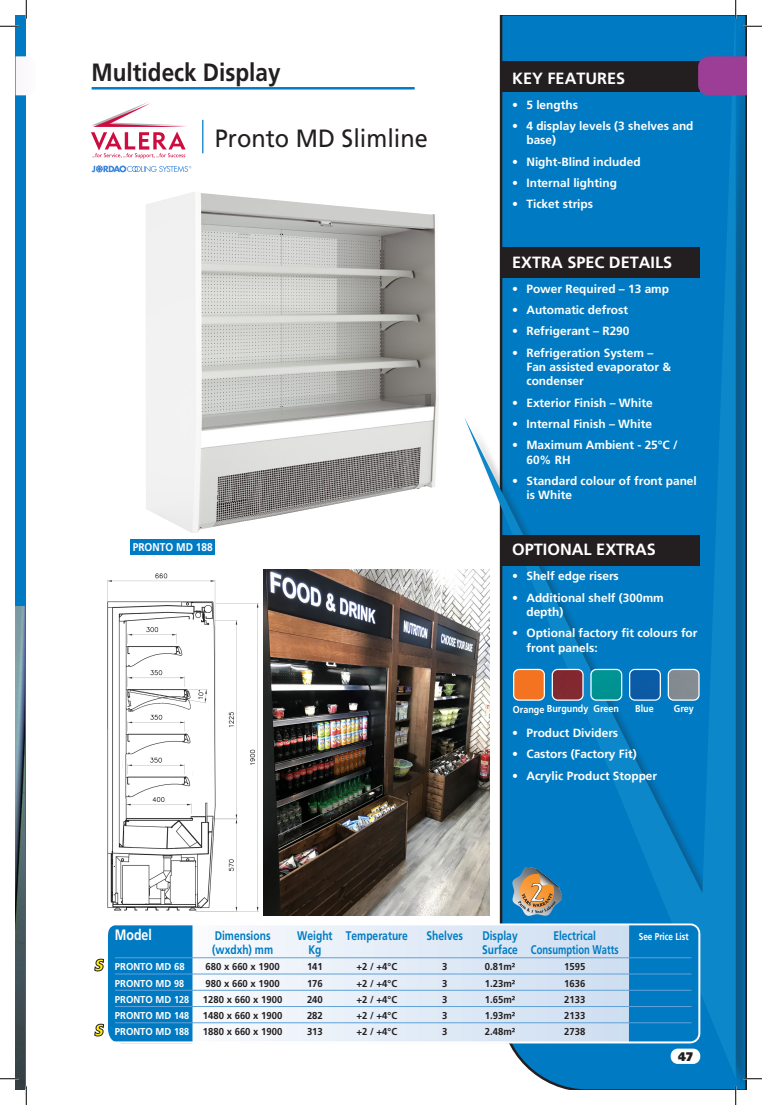
<style>
.page{position:relative;width:762px;height:1105px;background:#fff}
.page>*{position:absolute;margin:0;border:0;box-sizing:border-box;transform-origin:0 0}
.t1{font:700 25px "Frutiger";color:#231f20;scale:.9 1}
.t2{font:25px "Frutiger";color:#231f20;scale:.94 1}
.t3{font:700 16.25px "Frutiger";color:#fff}
.t4{font:700 15px "Frutiger";color:#fff;scale:.82 1}
.t5{font:700 12.5px "Frutiger";color:#007bc3;scale:.82 1}
.t6{font:900 12.5px "Frutiger";color:#231f20;scale:.9 1}
.t7{font:700 11.88px/14.2px "Frutiger";color:#fff}
.t8{font:700 11.25px "Frutiger";color:#fff;scale:.9 1}
.t9{font:700 10px "Frutiger";color:#231f20;scale:.95 1}
.t10{font:700 10px "Frutiger";color:#fff;scale:.95 1}
.t11{font:700 10px "Frutiger";color:#fff;scale:.9 1}
.t12{font:700 10px "Frutiger";color:#fff;scale:.82 1}
</style>
<div class="page">
<div style="left:467px;top:16px;width:279px;height:1073px;background:#231f20;opacity:.35"></div>
<svg style="left:464px;top:16px;width:271px;height:1063px;background:#1f8ac8"></svg>
<div style="left:16px;top:16px;width:10px;height:1073px;background:#007bc3"></div>
<img style="left:16px;top:607px;width:8px;height:482px">
<svg style="left:16px;top:56px;width:10px;height:39px"></svg>
<svg style="left:192px;top:926px;width:436px;height:114px"></svg>
<div style="left:501px;top:62px;width:198px;height:30px;background:#231f20"></div>
<div style="left:502px;top:247px;width:197px;height:31px;background:#231f20"></div>
<svg style="left:697px;top:56px;width:49px;height:39px;background:#943e94"></svg>
<hr style="left:91px;top:87px;width:323px;height:3px;background:#007bc3">
<div style="left:502px;top:535px;width:197px;height:30px;background:#231f20"></div>
<div style="left:513px;top:669px;width:31px;height:31px;background:#f47321;border-radius:5px"></div>
<div style="left:512px;top:669px;width:32px;height:32px;border:1px solid #fff;border-radius:5px"></div>
<img style="left:552px;top:670px;width:30px;height:30px">
<div style="left:551px;top:669px;width:32px;height:32px;border:1px solid #fff;border-radius:5px"></div>
<img style="left:591px;top:670px;width:30px;height:30px">
<div style="left:590px;top:669px;width:32px;height:32px;border:1px solid #fff;border-radius:5px"></div>
<img style="left:630px;top:670px;width:30px;height:30px">
<div style="left:628px;top:669px;width:32px;height:32px;border:1px solid #fff;border-radius:5px"></div>
<img style="left:668px;top:670px;width:30px;height:30px">
<div style="left:667px;top:669px;width:32px;height:32px;border:1px solid #fff;border-radius:5px"></div>
<div style="left:130px;top:539px;width:85px;height:15px;background:#007bc3"></div>
<img style="left:107px;top:573px;width:152px;height:339px">
<svg style="left:628px;top:923px;width:72px;height:121px;background:#097fc5"></svg>
<hr style="left:202px;top:120px;width:1px;height:33px;background:#007bc3">
<img style="left:512px;top:867px;width:49px;height:49px">
<div style="left:105px;top:923px;width:594px;height:120px;border:2px solid #fff;border-radius:9px"></div>
<hr style="left:115px;top:957px;width:576px;height:1px;background:#61a1d7">
<hr style="left:115px;top:974px;width:576px;height:1px;background:#61a1d7">
<hr style="left:115px;top:990px;width:576px;height:1px;background:#61a1d7">
<hr style="left:115px;top:1006px;width:576px;height:1px;background:#61a1d7">
<hr style="left:115px;top:1022px;width:576px;height:1px;background:#61a1d7">
<img style="left:146px;top:192px;width:293px;height:341px">
<svg style="left:91px;top:102px;width:95px;height:56px"></svg>
<svg style="left:91px;top:165px;width:100px;height:8px"></svg>
<div style="left:670px;top:1048px;width:29px;height:16px;background:#fff;border-radius:7px"></div>
<img style="left:264px;top:570px;width:225px;height:346px">
<svg style="left:95px;top:923px;width:97px;height:121px;background:#2d90ca"></svg>
<svg style="left:0;top:25px;width:19px;height:2px"></svg>
<svg style="left:742px;top:25px;width:19px;height:2px"></svg>
<svg style="left:0;top:1078px;width:19px;height:1px"></svg>
<svg style="left:742px;top:1078px;width:19px;height:1px"></svg>
<svg style="left:25px;top:0;width:2px;height:19px"></svg>
<svg style="left:25px;top:1086px;width:2px;height:19px"></svg>
<svg style="left:734px;top:0;width:2px;height:19px"></svg>
<svg style="left:734px;top:1086px;width:2px;height:19px"></svg>
<h1 class="t1" style="left:91px;top:58px;width:211px">Multideck Display</h1>
<h1 class="t2" style="left:215px;top:123px;width:228px">Pronto MD Slimline</h1>
<p class="t8" style="left:133px;top:540px;width:90px">PRONTO MD 188</p>
<h2 class="t3" style="left:512px;top:69px;width:114px">KEY FEATURES</h2>
<p class="t7" style="left:512px;top:97px;width:67px">• 5 lengths</p>
<p class="t7" style="left:526px;top:119px;width:168px;text-indent:-14px">• 4 display levels (3 shelves and base)</p>
<p class="t7" style="left:512px;top:154px;width:130px">• Night-Blind included</p>
<p class="t7" style="left:512px;top:176px;width:106px">• Internal lighting</p>
<p class="t7" style="left:512px;top:197px;width:82px">• Ticket strips</p>
<h2 class="t3" style="left:512px;top:253px;width:161px">EXTRA SPEC DETAILS</h2>
<p class="t7" style="left:512px;top:281px;width:158px">• Power Required – 13 amp</p>
<p class="t7" style="left:512px;top:303px;width:117px">• Automatic defrost</p>
<p class="t7" style="left:512px;top:324px;width:119px">• Refrigerant – R290</p>
<p class="t7" style="left:526px;top:345px;width:146px;text-indent:-14px">• Refrigeration System –<br>Fan assisted evaporator &amp; condenser</p>
<p class="t7" style="left:512px;top:395px;width:142px">• Exterior Finish – White</p>
<p class="t7" style="left:512px;top:417px;width:141px">• Internal Finish – White</p>
<p class="t7" style="left:526px;top:438px;width:153px;text-indent:-14px">• Maximum Ambient - 25°C /<br>60% RH</p>
<p class="t7" style="left:526px;top:473px;width:172px;text-indent:-14px">• Standard colour of front panel is White</p>
<h2 class="t3" style="left:512px;top:540px;width:145px">OPTIONAL EXTRAS</h2>
<p class="t7" style="left:512px;top:569px;width:108px">• Shelf edge risers</p>
<p class="t7" style="left:526px;top:590px;width:139px;text-indent:-14px">• Additional shelf (300mm depth)</p>
<p class="t7" style="left:526px;top:626px;width:172px;text-indent:-14px">• Optional factory fit colours for front panels:</p>
<p class="t11" style="left:512px;top:703px;width:119px">Orange Burgundy Green</p>
<p class="t11" style="left:635px;top:703px;width:22px">Blue</p>
<p class="t11" style="left:673px;top:703px;width:24px">Grey</p>
<p class="t7" style="left:512px;top:725px;width:107px">• Product Dividers</p>
<p class="t7" style="left:512px;top:747px;width:126px">• Castors (Factory Fit)</p>
<p class="t7" style="left:512px;top:768px;width:146px">• Acrylic Product Stopper</p>
<p class="t4" style="left:115px;top:926px;width:47px">Model</p>
<p class="t5" style="left:214px;top:929px;width:70px">Dimensions</p>
<p class="t5" style="left:297px;top:929px;width:136px">Weight Temperature</p>
<p class="t5" style="left:426px;top:929px;width:46px">Shelves</p>
<p class="t5" style="left:482px;top:929px;width:45px">Display</p>
<p class="t5" style="left:553px;top:929px;width:54px">Electrical</p>
<p class="t12" style="left:638px;top:931px;width:62px">See Price List</p>
<p class="t5" style="left:212px;top:942px;width:76px">(wxdxh) mm</p>
<p class="t5" style="left:308px;top:942px;width:17px">Kg</p>
<p class="t5" style="left:482px;top:942px;width:168px">Surface Consumption Watts</p>
<p class="t10" style="left:115px;top:961px;width:75px">PRONTO MD 68</p>
<p class="t9" style="left:205px;top:961px;width:79px">680 x 660 x 1900</p>
<p class="t9" style="left:307px;top:961px;width:18px">141</p>
<p class="t9" style="left:356px;top:961px;width:44px">+2 / +4°C</p>
<p class="t9" style="left:442px;top:961px;width:7px">3</p>
<p class="t9" style="left:484px;top:961px;width:33px">0.81m²</p>
<p class="t9" style="left:564px;top:961px;width:24px">1595</p>
<p class="t10" style="left:115px;top:977px;width:74px">PRONTO MD 98</p>
<p class="t9" style="left:205px;top:977px;width:79px">980 x 660 x 1900</p>
<p class="t9" style="left:307px;top:977px;width:18px">176</p>
<p class="t9" style="left:356px;top:977px;width:44px">+2 / +4°C</p>
<p class="t9" style="left:442px;top:977px;width:7px">3</p>
<p class="t9" style="left:484px;top:977px;width:33px">1.23m²</p>
<p class="t9" style="left:564px;top:977px;width:24px">1636</p>
<p class="t10" style="left:115px;top:993px;width:79px">PRONTO MD 128</p>
<p class="t9" style="left:203px;top:993px;width:85px">1280 x 660 x 1900</p>
<p class="t9" style="left:307px;top:993px;width:18px">240</p>
<p class="t9" style="left:356px;top:993px;width:44px">+2 / +4°C</p>
<p class="t9" style="left:442px;top:993px;width:7px">3</p>
<p class="t9" style="left:484px;top:993px;width:33px">1.65m²</p>
<p class="t9" style="left:564px;top:993px;width:24px">2133</p>
<p class="t10" style="left:115px;top:1010px;width:79px">PRONTO MD 148</p>
<p class="t9" style="left:203px;top:1010px;width:85px">1480 x 660 x 1900</p>
<p class="t9" style="left:307px;top:1010px;width:18px">282</p>
<p class="t9" style="left:356px;top:1010px;width:44px">+2 / +4°C</p>
<p class="t9" style="left:442px;top:1010px;width:7px">3</p>
<p class="t9" style="left:484px;top:1010px;width:33px">1.93m²</p>
<p class="t9" style="left:564px;top:1010px;width:24px">2133</p>
<p class="t10" style="left:115px;top:1026px;width:79px">PRONTO MD 188</p>
<p class="t9" style="left:203px;top:1026px;width:85px">1880 x 660 x 1900</p>
<p class="t9" style="left:307px;top:1026px;width:18px">313</p>
<p class="t9" style="left:356px;top:1026px;width:44px">+2 / +4°C</p>
<p class="t9" style="left:442px;top:1026px;width:7px">3</p>
<p class="t9" style="left:484px;top:1026px;width:33px">2.48m²</p>
<p class="t9" style="left:564px;top:1026px;width:24px">2738</p>
<p class="t6" style="left:677px;top:1049px;width:18px">47</p>
</div>
